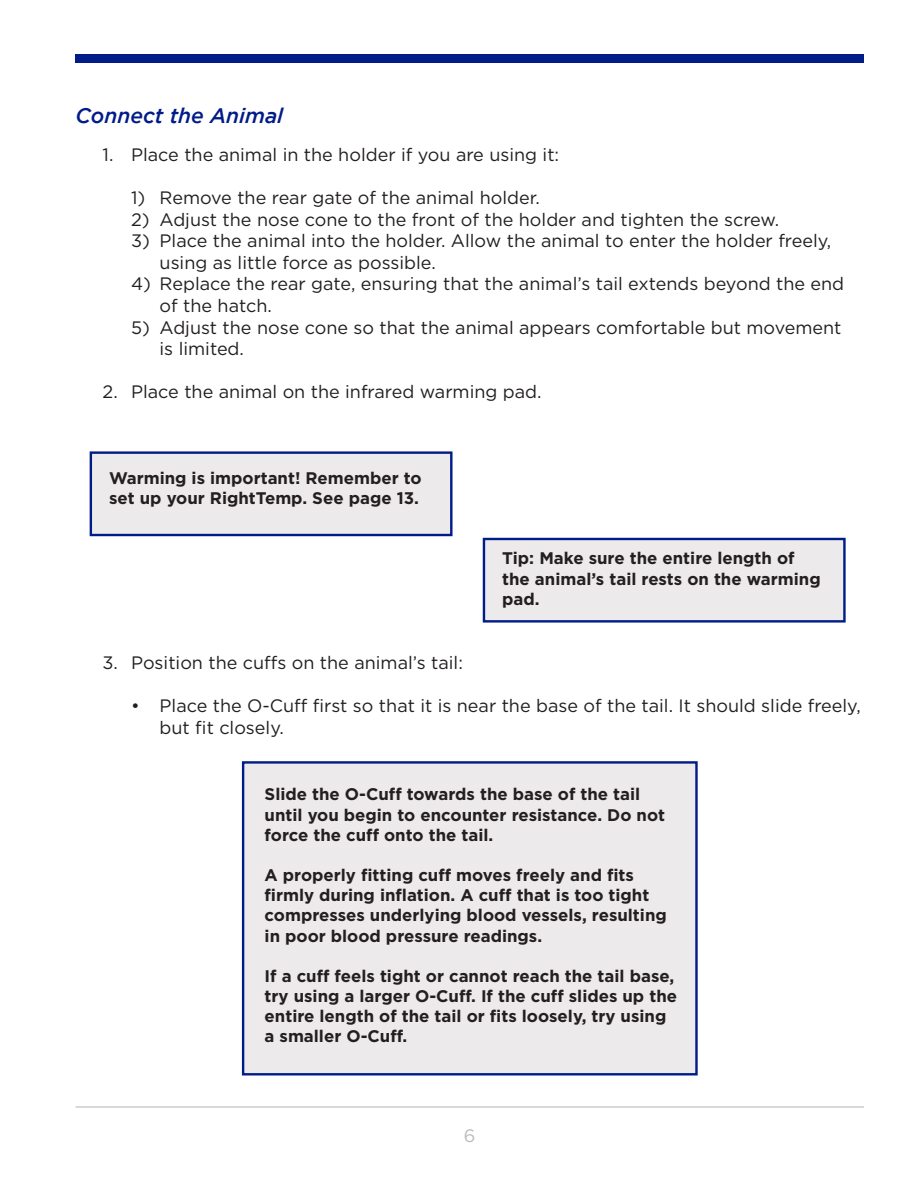
<style>
.page{position:relative;width:918px;height:1188px;background:#fff}
.page>*{position:absolute;margin:0;border:0;box-sizing:border-box;transform-origin:0 0}
.t1{font:italic 500 21px "Gotham";color:#001c88}
.t2{font:18px/21.6px "Gotham";color:#231f20}
.t3{font:18px "Gotham";color:#bdbbbb}
.t4{font:700 16.8px/20.1px "Gotham";color:#231f20}
</style>
<div class="page">
<hr style="left:76px;top:1106px;width:788px;height:2px;background:#bdbbbb">
<div style="left:76px;top:54px;width:788px;height:9px;background:#001c88"></div>
<div style="left:90px;top:451px;width:363px;height:85px;background:#edeaeb;border:2px solid #001c88"></div>
<div style="left:483px;top:538px;width:363px;height:85px;background:#edeaeb;border:2px solid #001c88"></div>
<div style="left:242px;top:761px;width:456px;height:314px;background:#edeaeb;border:2px solid #001c88"></div>
<p class="t1" style="left:76px;top:104px;width:209px">Connect the Animal</p>
<p class="t2" style="left:103px;top:143px;width:458px">1. Place the animal in the holder if you are using it:</p>
<p class="t2" style="left:131px;top:186px;width:410px">1) Remove the rear gate of the animal holder.</p>
<p class="t2" style="left:131px;top:208px;width:650px">2) Adjust the nose cone to the front of the holder and tighten the screw.</p>
<p class="t2" style="left:131px;top:230px;width:702px">3) Place the animal into the holder. Allow the animal to enter the holder freely,</p>
<p class="t2" style="left:160px;top:251px;width:278px">using as little force as possible.</p>
<p class="t2" style="left:131px;top:273px;width:715px">4) Replace the rear gate, ensuring that the animal’s tail extends beyond the end</p>
<p class="t2" style="left:160px;top:294px;width:114px">of the hatch.</p>
<p class="t2" style="left:131px;top:316px;width:712px">5) Adjust the nose cone so that the animal appears comfortable but movement</p>
<p class="t2" style="left:160px;top:338px;width:86px">is limited.</p>
<p class="t2" style="left:103px;top:381px;width:441px">2. Place the animal on the infrared warming pad.</p>
<p class="t4" style="left:109px;top:468px;width:314px">Warming is important! Remember to set up your RightTemp. See page 13.</p>
<p class="t4" style="left:502px;top:548px;width:320px">Tip: Make sure the entire length of the animal’s tail rests on the warming pad.</p>
<p class="t2" style="left:103px;top:651px;width:362px">3. Position the cuffs on the animal’s tail:</p>
<p class="t2" style="left:160px;top:695px;width:703px;text-indent:-29px">• Place the O-Cuff first so that it is near the base of the tail. It should slide freely, but fit closely.</p>
<p class="t4" style="left:265px;top:784px;width:402px">Slide the O-Cuff towards the base of the tail until you begin to encounter resistance. Do not force the cuff onto the tail.</p>
<p class="t4" style="left:265px;top:865px;width:404px">A properly fitting cuff moves freely and fits firmly during inflation. A cuff that is too tight compresses underlying blood vessels, resulting in poor blood pressure readings.</p>
<p class="t4" style="left:265px;top:966px;width:414px">If a cuff feels tight or cannot reach the tail base, try using a larger O-Cuff. If the cuff slides up the entire length of the tail or fits loosely, try using a smaller O-Cuff.</p>
<p class="t3" style="left:464px;top:1124px;width:13px">6</p>
</div>
